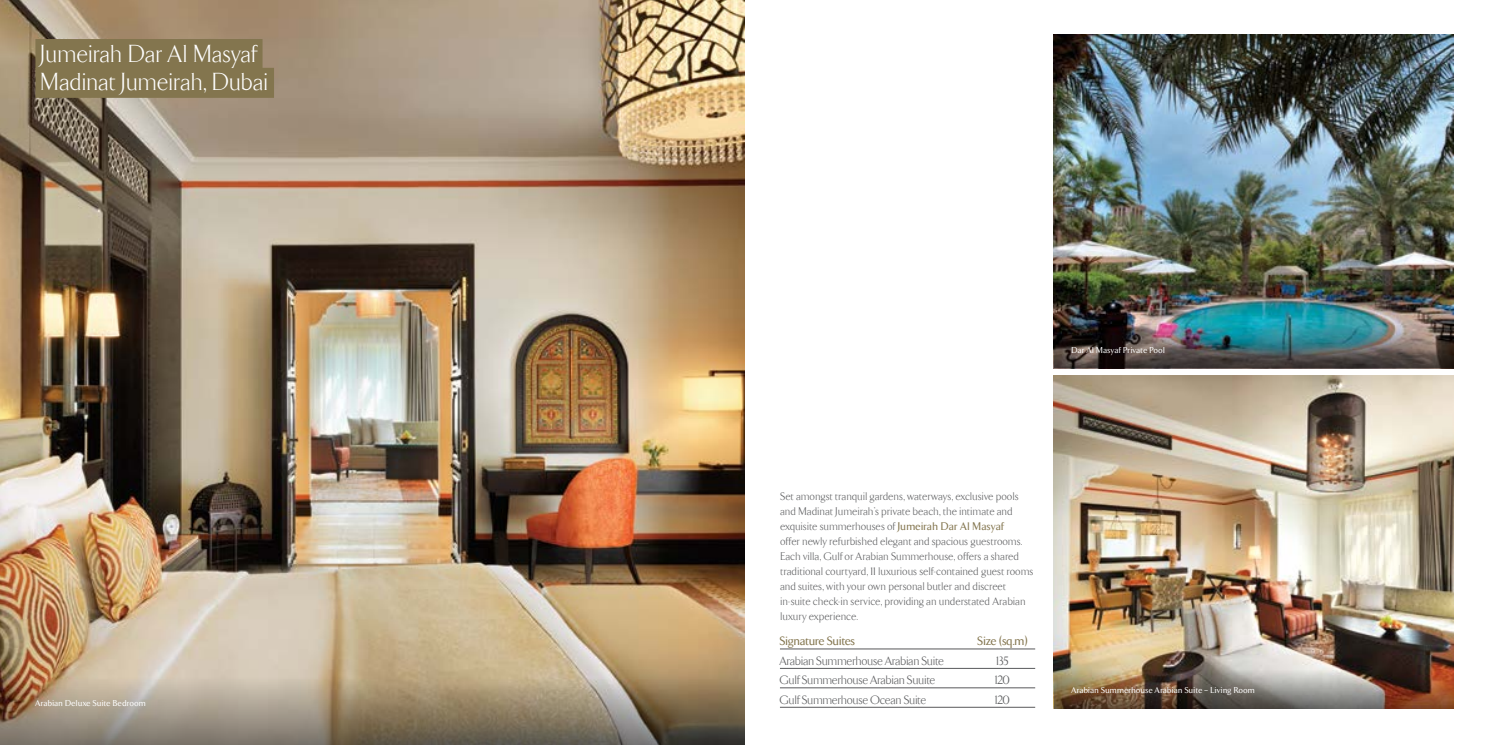
<style>
.page{position:relative;width:1489px;height:745px;background:#fff}
.page>*{position:absolute;margin:0;border:0;box-sizing:border-box;transform-origin:0 0}
.t1{font:300 25px/28.8px "TF Arrow";letter-spacing:.01em;color:#fff}
.t2{font:300 12.5px "TF Arrow";color:#58595b}
.t3{font:500 12.5px "TF Arrow";color:#83754e}
.t4{font:300 11.25px/15px "TF Arrow";letter-spacing:.025em;color:#58595b}
.t5{font:500 8.75px "TF Arrow";letter-spacing:.03em;color:#fff}
.s1{font-weight:500;color:#83754e}
</style>
<div class="page">
<img style="left:0;top:0;width:744px;height:608px">
<div style="left:35px;top:39px;width:227px;height:30px;background:#83754e"></div>
<div style="left:35px;top:68px;width:239px;height:30px;background:#83754e"></div>
<img style="left:1053px;top:35px;width:400px;height:252px">
<img style="left:1053px;top:287px;width:400px;height:81px">
<img style="left:1053px;top:375px;width:400px;height:260px">
<img style="left:1053px;top:635px;width:400px;height:73px">
<hr style="left:780px;top:648px;width:255px;height:1px;background:#58595b">
<hr style="left:780px;top:667px;width:255px;height:1px;background:#58595b">
<hr style="left:780px;top:687px;width:255px;height:1px;background:#58595b">
<hr style="left:780px;top:706px;width:255px;height:1px;background:#58595b">
<img style="left:0;top:608px;width:744px;height:136px">
<h1 class="t1" style="left:41px;top:40px;width:229px">Jumeirah Dar Al Masyaf<br>Madinat Jumeirah, Dubai</h1>
<p class="t5" style="left:1071px;top:345px;width:95px">Dar Al Masyaf Private Pool</p>
<p class="t4" style="left:780px;top:488px;width:254px">Set amongst tranquil gardens, waterways, exclusive pools and Madinat Jumeirah’s private beach, the intimate and exquisite summerhouses of <span class="s1">Jumeirah Dar Al Masyaf<br></span>offer newly refurbished elegant and spacious guestrooms.<br>Each villa, Gulf or Arabian Summerhouse, offers a shared traditional courtyard, 11 luxurious self-contained guest rooms and suites, with your own personal butler and discreet in-suite check-in service, providing an understated Arabian luxury experience.</p>
<p class="t3" style="left:780px;top:634px;width:77px">Signature Suites</p>
<p class="t3" style="left:977px;top:634px;width:51px">Size (sq.m)</p>
<p class="t2" style="left:780px;top:653px;width:166px">Arabian Summerhouse Arabian Suite</p>
<p class="t2" style="left:996px;top:653px;width:14px">135</p>
<p class="t2" style="left:780px;top:673px;width:157px">Gulf Summerhouse Arabian Suuite</p>
<p class="t2" style="left:995px;top:673px;width:16px">120</p>
<p class="t5" style="left:35px;top:698px;width:112px">Arabian Deluxe Suite Bedroom</p>
<p class="t2" style="left:780px;top:692px;width:148px">Gulf Summerhouse Ocean Suite</p>
<p class="t2" style="left:995px;top:692px;width:16px">120</p>
<p class="t5" style="left:1071px;top:685px;width:185px">Arabian Summerhouse Arabian Suite – Living Room</p>
</div>
